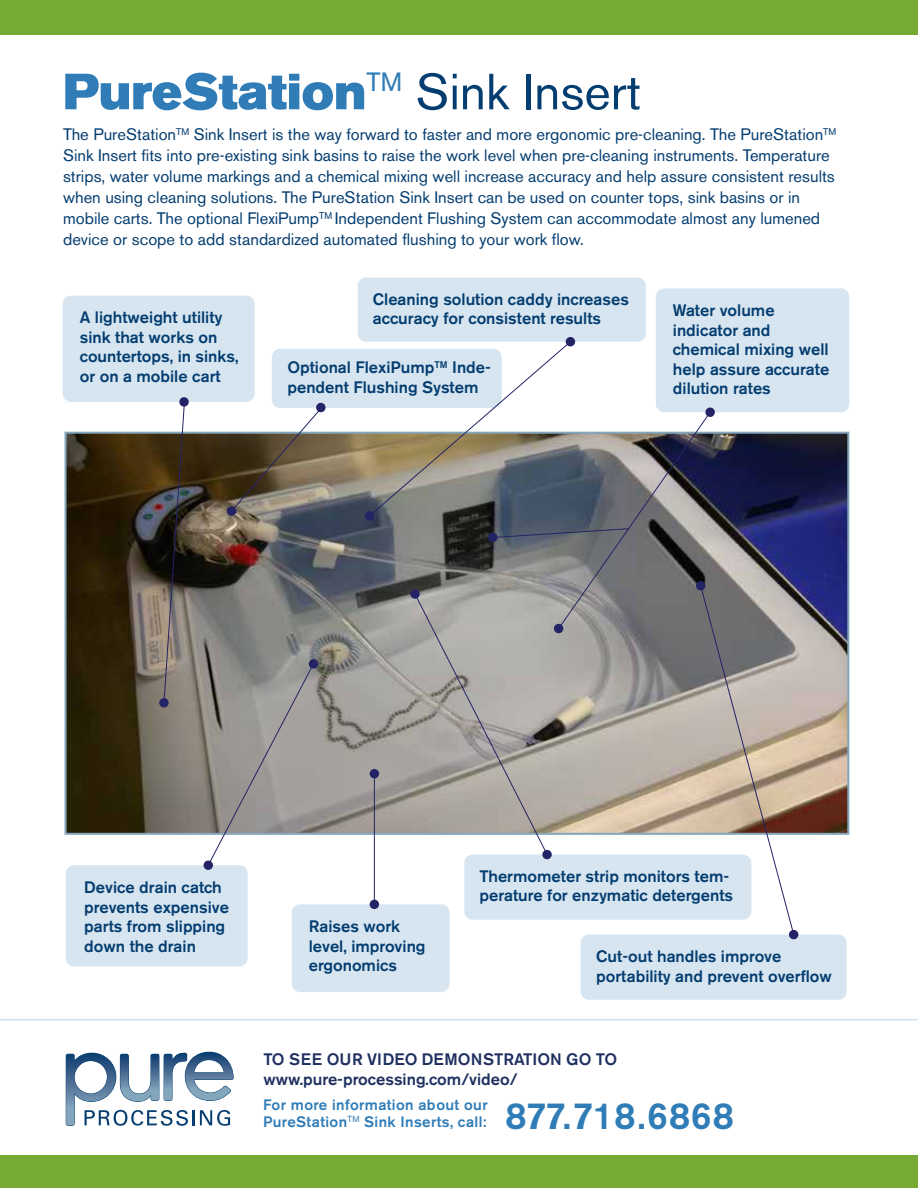
<style>
.page{position:relative;width:918px;height:1188px;background:#fff}
.page>*{position:absolute;margin:0;border:0;box-sizing:border-box;transform-origin:0 0}
.t1{font:50.25px "Akzidenz Grotesk BE Super";color:#2f7cb7}
.t2{font:500 37.5px "Akzidenz Grotesk BE";letter-spacing:.02em;color:#2f7cb7}
.t3{font:16.5px/21px "Akzidenz Grotesk BE";color:#043d70}
.t4{font:500 16.5px/19.5px "Akzidenz Grotesk BE";color:#043d70}
.t5{font:500 16.5px/19.5px "Akzidenz Grotesk BE";color:#1f3061}
.t6{font:500 15px/16.5px "Akzidenz Grotesk BE";letter-spacing:.025em;color:#2f7cb7}
.s1{font-family:"Akzidenz Grotesk BE";color:#043d70}
</style>
<div class="page">
<img style="left:68px;top:435px;width:778px;height:397px">
<div style="left:0;top:1156px;width:918px;height:32px;background:#77aa35"></div>
<div style="left:0;top:0;width:918px;height:34px;background:#77aa35"></div>
<hr style="left:0;top:1019px;width:918px;height:1px;background:#d3e1ed">
<div style="left:63px;top:296px;width:192px;height:106px;background:#d6e5f0;border-radius:8px"></div>
<svg style="left:179px;top:397px;width:10px;height:10px"></svg>
<img style="left:163px;top:401px;width:22px;height:302px">
<div style="left:159px;top:698px;width:10px;height:10px;background:#242365;border-radius:50%"></div>
<div style="left:272px;top:349px;width:230px;height:59px;background:#d6e5f0;border-radius:8px"></div>
<div style="left:316px;top:403px;width:10px;height:9px;background:#242365;border-radius:50%"></div>
<svg style="left:231px;top:408px;width:91px;height:104px"></svg>
<div style="left:227px;top:506px;width:9px;height:10px;background:#242365;border-radius:50%"></div>
<div style="left:581px;top:935px;width:266px;height:65px;background:#d6e5f0;border-radius:8px"></div>
<div style="left:789px;top:930px;width:9px;height:9px;background:#242365;border-radius:50%"></div>
<div style="left:292px;top:904px;width:158px;height:88px;background:#d6e5f0;border-radius:8px"></div>
<div style="left:66px;top:865px;width:182px;height:101px;background:#d6e5f0;border-radius:8px"></div>
<div style="left:204px;top:861px;width:9px;height:9px;background:#242365;border-radius:50%"></div>
<svg style="left:207px;top:663px;width:107px;height:203px;background:#a6a4a2"></svg>
<div style="left:309px;top:659px;width:9px;height:10px;background:#242365;border-radius:50%"></div>
<div style="left:358px;top:278px;width:288px;height:64px;background:#d6e5f0;border-radius:8px"></div>
<div style="left:566px;top:337px;width:9px;height:9px;background:#242365;border-radius:50%"></div>
<div style="left:365px;top:511px;width:9px;height:10px;background:#242365;border-radius:50%"></div>
<div style="left:656px;top:288px;width:193px;height:124px;background:#d6e5f0;border-radius:8px"></div>
<svg style="left:369px;top:341px;width:425px;height:594px"></svg>
<svg style="left:66px;top:1052px;width:168px;height:74px"></svg>
<h1 class="t1" style="left:63px;top:63px;width:580px">PureStation<sup>TM</sup> <span class="s1">Sink Insert</span></h1>
<p class="t3" style="left:63px;top:124px;width:775px">The PureStation<sup>TM</sup> Sink Insert is the way forward to faster and more ergonomic pre-cleaning. The PureStation<sup>TM </sup>Sink Insert fits into pre-existing sink basins to raise the work level when pre-cleaning instruments. Temperature strips, water volume markings and a chemical mixing well increase accuracy and help assure consistent results when using cleaning solutions. The PureStation Sink Insert can be used on counter tops, sink basins or in mobile carts. The optional FlexiPump<sup>TM</sup> Independent Flushing System can accommodate almost any lumened device or scope to add standardized automated flushing to your work flow.</p>
<p class="t4" style="left:80px;top:308px;width:160px">A lightweight utility sink that works on countertops, in sinks, or on a mobile cart</p>
<p class="t4" style="left:373px;top:289px;width:258px">Cleaning solution caddy increases accuracy for consistent results</p>
<p class="t4" style="left:673px;top:301px;width:158px">Water volume indicator and chemical mixing well help assure accurate dilution rates</p>
<p class="t4" style="left:287px;top:358px;width:205px">Optional FlexiPump<sup>TM</sup> Inde&shy;pendent Flushing System</p>
<p class="t4" style="left:84px;top:877px;width:146px">Device drain catch prevents expensive parts from slipping down the drain</p>
<p class="t4" style="left:309px;top:917px;width:118px">Raises work level, improving ergonomics</p>
<p class="t4" style="left:479px;top:866px;width:255px">Thermometer strip monitors tem&shy;perature for enzymatic detergents</p>
<p class="t4" style="left:596px;top:947px;width:237px">Cut-out handles improve portability and prevent overflow</p>
<p class="t5" style="left:263px;top:1049px;width:355px">TO SEE OUR VIDEO DEMONSTRATION GO TO www.pure-processing.com/video/</p>
<h2 class="t2" style="left:505px;top:1093px;width:230px">877.718.6868</h2>
<p class="t6" style="left:263px;top:1097px;width:226px">For more information about our<br>PureStation<sup>TM</sup> Sink Inserts, call:</p>
</div>
